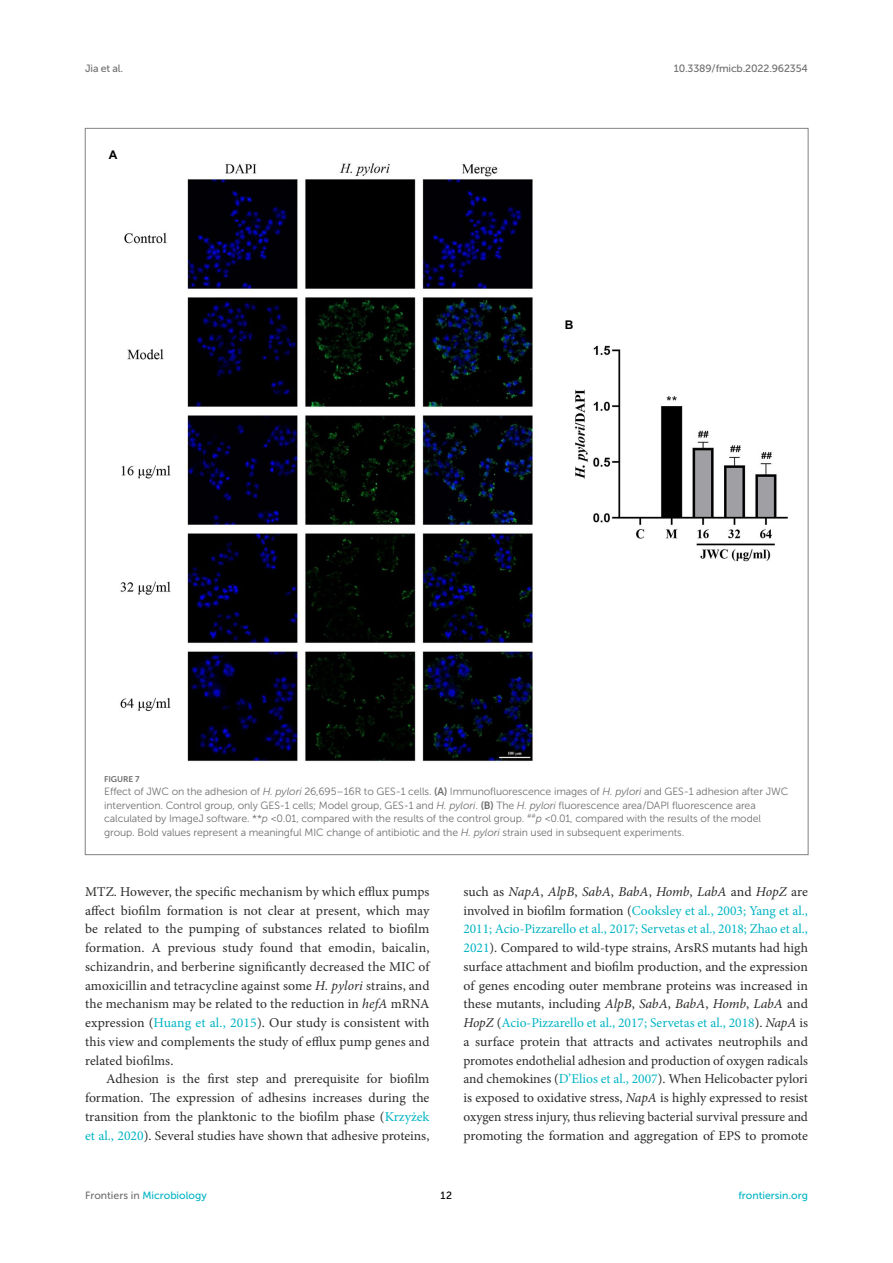
<style>
.page{position:relative;width:893px;height:1263px;background:#fff}
.page>*{position:absolute;margin:0;border:0;box-sizing:border-box;transform-origin:0 0}
.TEXT{font:13.5px/18.8px "Minion Pro";color:#2b2b2a;text-align:justify}
.t1{font:700 12px "Arial";color:#000}
.FIG_LEG{font:10.5px/13.5px "Museo Sans 300";letter-spacing:-.01em;color:#706f70}
.t2{font:10.5px "Museo Sans 500";color:#00b4c4}
.t3{font:10.5px "Museo Sans 500";letter-spacing:-.015em;color:#706f70}
.t4{font:10.5px "Museo Sans 500";color:#000}
.FIG_HD{font:8.25px "Museo Sans 700";letter-spacing:-.01em;color:#706f70}
.s1{font-style:italic}
.s2{font-family:"Museo Sans 700"}
.s3{color:#00b4c4}
.s4{color:#706f70}
</style>
<div class="page">
<img style="left:120px;top:163px;width:668px;height:600px">
<p class="t3" style="left:85px;top:63px;width:40px">Jia et al.</p>
<p class="t3" style="left:674px;top:63px;width:136px">10.3389/fmicb.2022.962354</p>
<p class="t1" style="left:109px;top:147px;width:10px">A</p>
<p class="t1" style="left:565px;top:316px;width:10px">B</p>
<p class="FIG_HD" style="left:104px;top:774px;width:37px">FIGURE 7</p>
<p class="FIG_LEG" style="left:104px;top:785px;width:686px">Effect of JWC on the adhesion of <span class="s1">H. pylori</span> 26,695–16R to GES-1 cells. <span class="s2">(A)</span> Immunofluorescence images of <span class="s1">H. pylori</span> and GES-1 adhesion after JWC intervention. Control group, only GES-1 cells; Model group, GES-1 and <span class="s1">H. pylori</span>. <span class="s2">(B)</span> The <span class="s1">H. pylori</span> fluorescence area/DAPI fluorescence area calculated by ImageJ software. **<span class="s1">p</span> &lt; 0.01, compared with the results of the control group. <sup>##</sup><span class="s1">p</span> &lt; 0.01, compared with the results of the model group. Bold values represent a meaningful MIC change of antibiotic and the <span class="s1">H. pylori</span> strain used in subsequent experiments.</p>
<p class="TEXT" style="left:85px;top:882px;width:346px">MTZ. However, the specific mechanism by which efflux pumps affect biofilm formation is not clear at present, which may be related to the pumping of substances related to biofilm formation. A previous study found that emodin, baicalin, schizandrin, and berberine significantly decreased the MIC of amoxicillin and tetracycline against some <span class="s1">H. pylori</span> strains, and the mechanism may be related to the reduction in <span class="s1">hefA</span> mRNA expression (<span class="s3">Huang et al., 2015</span>). Our study is consistent with this view and complements the study of efflux pump genes and related biofilms.</p>
<p class="TEXT" style="left:85px;top:1070px;width:346px;text-indent:21px">Adhesion is the first step and prerequisite for biofilm formation. The expression of adhesins increases during the transition from the planktonic to the biofilm phase (<span class="s3">Krzyżek et al., 2020</span>). Several studies have shown that adhesive proteins,</p>
<p class="TEXT" style="left:463px;top:882px;width:346px">such as <span class="s1">NapA</span>, <span class="s1">AlpB</span>, <span class="s1">SabA</span>, <span class="s1">BabA</span>, <span class="s1">Homb</span>, <span class="s1">LabA</span> and <span class="s1">HopZ</span> are involved in biofilm formation (<span class="s3">Cooksley et al., 2003; Yang et al., 2011; Acio-Pizzarello et al., 2017; Servetas et al., 2018; Zhao et al., 2021</span>). Compared to wild-type strains, ArsRS mutants had high surface attachment and biofilm production, and the expression of genes encoding outer membrane proteins was increased in these mutants, including <span class="s1">AlpB</span>, <span class="s1">SabA</span>, <span class="s1">BabA</span>, <span class="s1">Homb</span>, <span class="s1">LabA</span> and <span class="s1">HopZ</span> (<span class="s3">Acio-Pizzarello et al., 2017; Servetas et al., 2018</span>). <span class="s1">NapA</span> is a surface protein that attracts and activates neutrophils and promotes endothelial adhesion and production of oxygen radicals and chemokines (<span class="s3">D’Elios et al., 2007</span>). When Helicobacter pylori is exposed to oxidative stress, <span class="s1">NapA</span> is highly expressed to resist oxygen stress injury, thus relieving bacterial survival pressure and promoting the formation and aggregation of EPS to promote</p>
<p class="t2" style="left:85px;top:1190px;width:123px"><span class="s4">Frontiers in</span> Microbiology</p>
<p class="t4" style="left:441px;top:1190px;width:13px">12</p>
<p class="t2" style="left:738px;top:1190px;width:71px">frontiersin.org</p>
</div>
